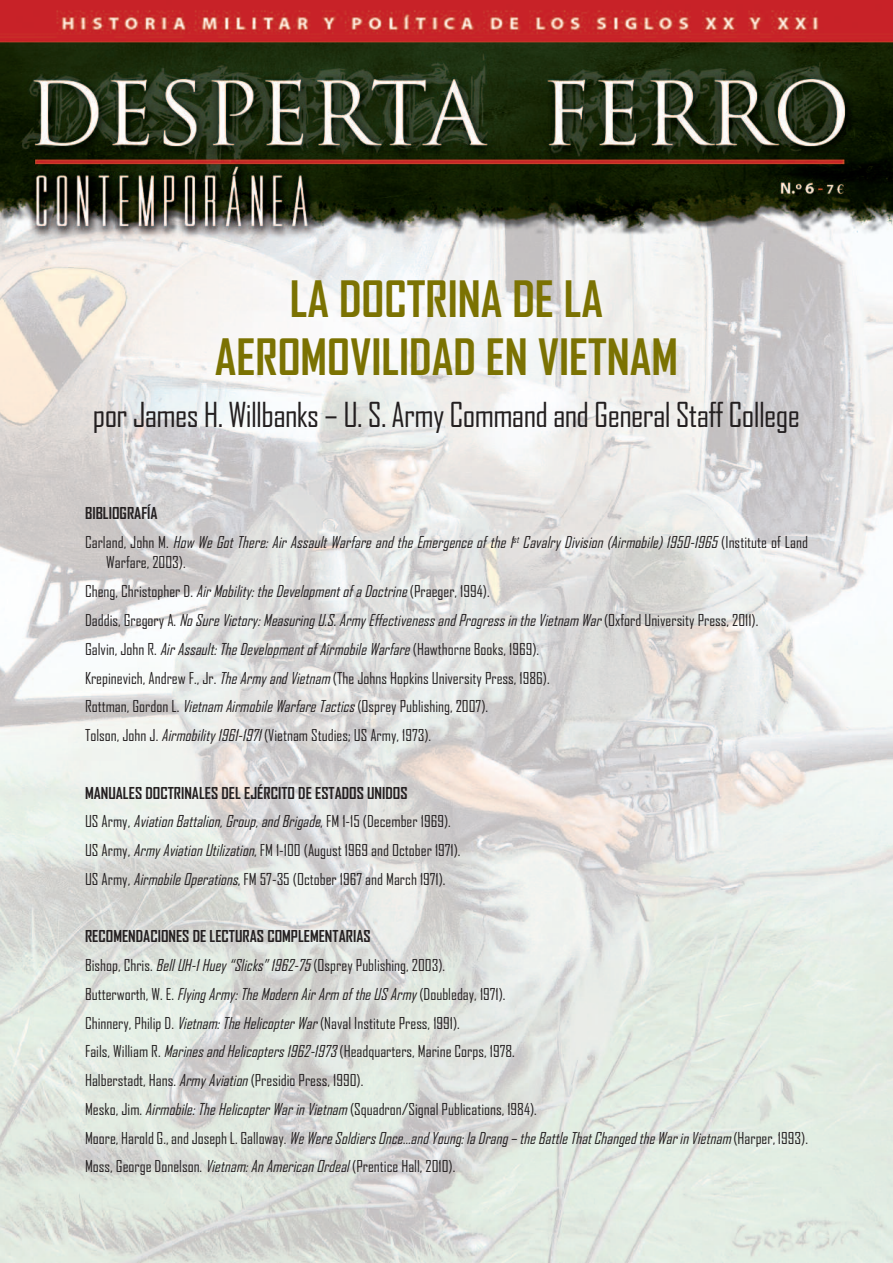
<style>
.page{position:relative;width:893px;height:1263px;background:#fff}
.page>*{position:absolute;margin:0;border:0;box-sizing:border-box;transform-origin:0 0}
.t1{font:700 48px/57.6px "Agency FB";color:#7b7202;text-align:center}
.t2{font:33px "Agency FB";letter-spacing:-.02em;color:#231f20}
.t3{font:15.75px/28.8px "Agency FB";color:#231f20}
.t4{font:italic 15.75px/28.8px "Agency FB";color:#231f20}
.s1{font-weight:700;font-style:normal}
.s2{font-style:normal}
.s3{font-style:italic}
.s4{font-weight:700}
</style>
<div class="page">
<img style="left:0;top:0;width:893px;height:1263px">
<h1 class="t1" style="left:215px;top:272px;width:465px">LA DOCTRINA DE LA<br>AEROMOVILIDAD EN VIETNAM</h1>
<h2 class="t2" style="left:93px;top:396px;width:708px">por James H. Willbanks – U. S. Army Command and General Staff College</h2>
<p class="t4" style="left:85px;top:500px;width:724px"><span class="s1">BIBLIOGRAFÍA<br></span><span class="s2">C a r l a n d , J o h n M .</span> How We Got There: Air Assault Warfare and the Emergence of the 1<sup>st</sup> Cavalry Division (Airmobile) 1950-1965 <span class="s2">( I n s t i t u t e o f L a n d</span></p>
<p class="t3" style="left:85px;top:549px;width:675px;text-indent:21px">Warfare, 2003).<br>Cheng, Christopher D. <span class="s3">AirMobility:theDevelopmentofaDoctrine</span>(Praeger, 1994).<br>Daddis, Gregory A. <span class="s3">NoSureVictory:MeasuringU.S.ArmyEffectivenessandProgressintheVietnamWar</span>(Oxford University Press, 2011).<br>Galvin, John R. <span class="s3">AirAssault:TheDevelopmentofAirmobileWarfare</span>(Hawthorne Books, 1969).<br>Krepinevich, Andrew F., Jr. <span class="s3">TheArmyandVietnam</span>(The Johns Hopkins University Press, 1986).<br>Rottman, Gordon L. <span class="s3">VietnamAirmobileWarfareTactics</span>(Osprey Publishing, 2007).<br>Tolson, John J. <span class="s3">Airmobility1961-1971</span>(Vietnam Studies; US Army, 1973).</p>
<p class="t3" style="left:85px;top:779px;width:377px"><span class="s4">MANUALES DOCTRINALES DEL EJÉRCITO DE ESTADOS UNIDOS<br></span>US Army, <span class="s3">AviationBattalion,Group,andBrigade</span>, FM 1-15 (December 1969).<br>US Army, <span class="s3">ArmyAviationUtilization</span>, FM 1-100 (August 1969 and October 1971).<br>US Army, <span class="s3">AirmobileOperations</span>, FM 57-35 (October 1967 and March 1971).</p>
<p class="t3" style="left:85px;top:922px;width:724px"><span class="s4">RECOMENDACIONES DE LECTURAS COMPLEMENTARIAS<br></span>Bishop, Chris. <span class="s3">BellUH-1Huey“Slicks”1962-75</span>(Osprey Publishing, 2003).<br>Butterworth, W. E. <span class="s3">FlyingArmy:TheModernAirArmoftheUSArmy</span>(Doubleday, 1971).<br>Chinnery, Philip D. <span class="s3">Vietnam:TheHelicopterWar</span>(Naval Institute Press, 1991).<br>Fails, William R. <span class="s3">MarinesandHelicopters1962-1973</span>(Headquarters, Marine Corps, 1978.<br>Halberstadt, Hans. <span class="s3">ArmyAviation</span>(Presidio Press, 1990).<br>Mesko, Jim. <span class="s3">Airmobile:TheHelicopterWarinVietnam</span>(Squadron/Signal Publications, 1984).<br>Moore, Harold G., and Joseph L. Galloway. <span class="s3">WeWereSoldiersOnce…andYoung:IaDrang–theBattleThatChangedtheWarinVietnam</span>(Harper, 1993).<br>Moss, George Donelson. <span class="s3">Vietnam:AnAmericanOrdeal</span>(Prentice Hall, 2010).</p>
</div>
